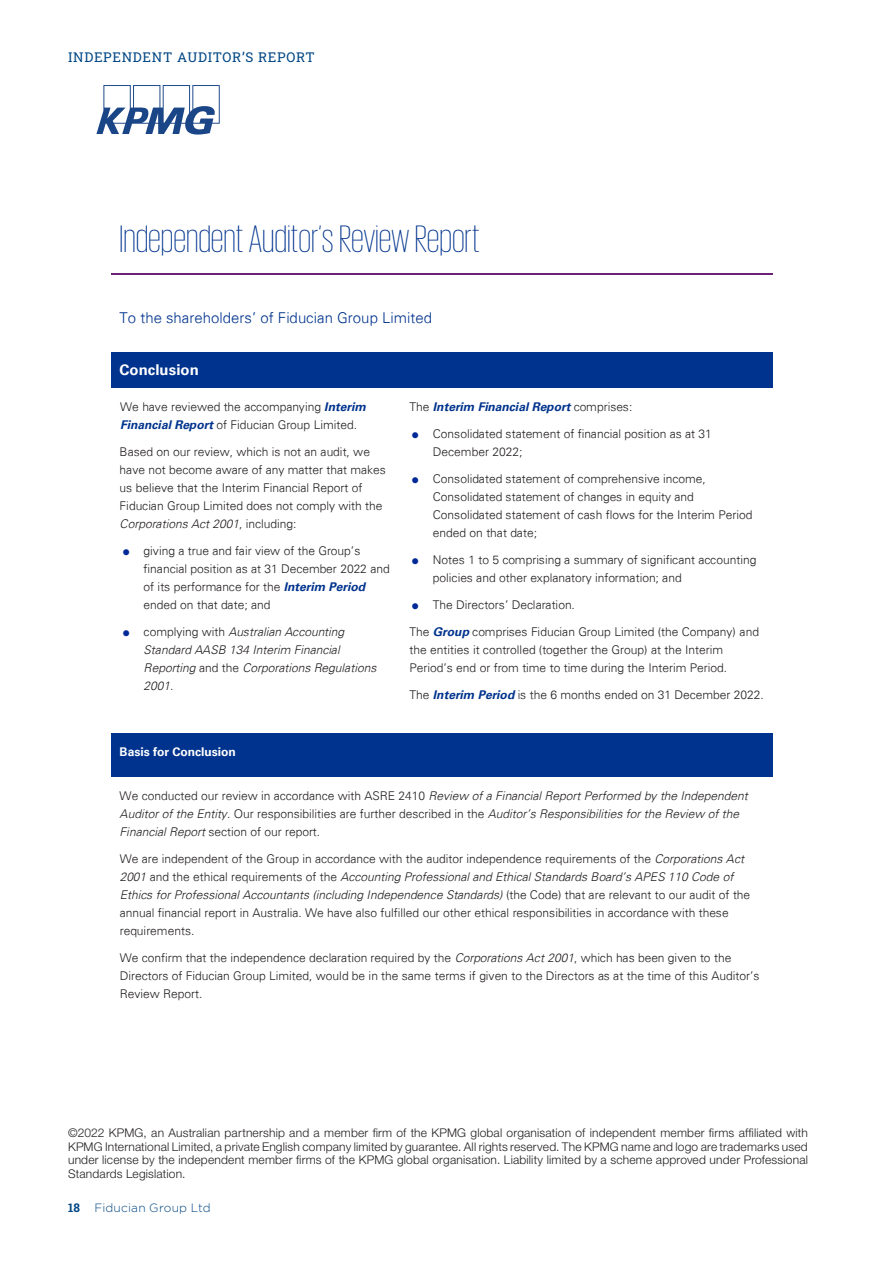
<style>
.page{position:relative;width:893px;height:1263px;background:#fff}
.page>*{position:absolute;margin:0;border:0;box-sizing:border-box;transform-origin:0 0}
.t1{font:200 39px "KPMG";color:#00338d}
.t2{font:300 15px "Univers 45";letter-spacing:.005em;color:#00338d}
.t3{font:700 15px "Univers 65";letter-spacing:.005em;color:#fff}
.t4{font:13.5px "Roboto Slab";letter-spacing:.05em;color:#004684}
.t5{font:300 13.5px "Univers 45";color:#231f20}
.t6{font:300 12px/18px "Univers 45";letter-spacing:-.005em;color:#231f20}
.Foot_Note{font:300 12px/13.5px "Helvetica Neue LT Pro";letter-spacing:.015em;color:#231f20;text-align:justify}
.t7{font:italic 300 12px/18px "Univers 45";letter-spacing:-.005em;color:#231f20}
.t8{font:300 12px "Univers 45";letter-spacing:-.005em;color:#474849}
.t9{font:italic 700 12px "Univers 65";color:#00338d}
.t10{font:300 12px "Gotham";letter-spacing:.01em;color:#004684}
.t11{font:700 12px "Univers 65";color:#fff}
.s1{font-family:"Univers 65";font-weight:700;font-style:italic;color:#00338d}
.s2{font-style:italic}
.s3{color:#002997}
.s4{font-style:normal}
.s5{font-family:"Univers 45";font-weight:300;font-style:normal;color:#231f20}
.s6{font-family:"Roboto Slab";font-weight:400}
</style>
<div class="page">
<svg style="left:96px;top:85px;width:124px;height:50px"></svg>
<hr style="left:111px;top:273px;width:662px;height:2px;background:#6d2077">
<div style="left:120px;top:361px;width:644px;height:18px;background:#00338d"></div>
<div style="left:111px;top:353px;width:662px;height:8px;background:#00338d"></div>
<div style="left:111px;top:379px;width:662px;height:9px;background:#00338d"></div>
<div style="left:120px;top:741px;width:644px;height:27px;background:#00338d"></div>
<div style="left:111px;top:733px;width:289px;height:8px;background:#00338d"></div>
<div style="left:400px;top:733px;width:373px;height:8px;background:#00338d"></div>
<div style="left:111px;top:768px;width:662px;height:9px;background:#00338d"></div>
<p class="t4" style="left:68px;top:48px;width:248px">INDEPENDENT AUDITOR’S REPORT</p>
<p class="t1" style="left:120px;top:220px;width:362px">Independent Auditor’s Review Report</p>
<p class="t2" style="left:120px;top:309px;width:314px">To the shareholders’ of Fiducian Group Limited</p>
<p class="t3" style="left:120px;top:361px;width:81px">Conclusion</p>
<p class="t6" style="left:120px;top:398px;width:247px">We have reviewed the accompanying <span class="s1">Interim<br>Financial Report</span> of Fiducian Group Limited.</p>
<p class="t6" style="left:120px;top:443px;width:268px">Based on our review, which is not an audit, we have not become aware of any matter that makes us believe that the Interim Financial Report of Fiducian Group Limited does not comply with the <span class="s2">Corporations Act 2001</span>, including:</p>
<p class="t6" style="left:144px;top:542px;width:248px;text-indent:-21px"><span class="s3">•</span> giving a true and fair view of the Group’s financial position as at 31 December 2022 and of its performance for the <span class="s1">Interim Period </span>ended on that date; and</p>
<p class="t7" style="left:144px;top:623px;width:234px;text-indent:-21px"><span class="s3">•</span> <span class="s4">complying with</span> Australian Accounting<br>Standard AASB 134 Interim Financial<br>Reporting <span class="s4">and the</span> Corporations Regulations<br>2001<span class="s4">.</span></p>
<p class="t9" style="left:409px;top:400px;width:224px"><span class="s5">The</span> Interim Financial Report <span class="s5">comprises:</span></p>
<p class="t6" style="left:433px;top:425px;width:281px;text-indent:-21px"><span class="s3">•</span> Consolidated statement of financial position as at 31<br>December 2022;</p>
<p class="t6" style="left:433px;top:470px;width:321px;text-indent:-21px"><span class="s3">•</span> Consolidated statement of comprehensive income, Consolidated statement of changes in equity and Consolidated statement of cash flows for the Interim Period ended on that date;</p>
<p class="t6" style="left:433px;top:551px;width:325px;text-indent:-21px"><span class="s3">•</span> Notes 1 to 5 comprising a summary of significant accounting policies and other explanatory information; and</p>
<p class="t6" style="left:412px;top:596px;width:165px"><span class="s3">•</span> The Directors’ Declaration.</p>
<p class="t6" style="left:409px;top:623px;width:351px">The <span class="s1">Group</span> comprises Fiducian Group Limited (the Company) and the entities it controlled (together the Group) at the Interim<br>Period’s end or from time to time during the Interim Period.</p>
<p class="t6" style="left:409px;top:686px;width:356px">The <span class="s1">Interim Period</span> is the 6 months ended on 31 December 2022.</p>
<p class="t11" style="left:120px;top:745px;width:118px">Basis for Conclusion</p>
<p class="t7" style="left:120px;top:787px;width:630px"><span class="s4">We conducted our review in accordance with ASRE 2410</span> Review of a Financial Report Performed by the Independent<br>Auditor of the Entity<span class="s4">. Our responsibilities are further described in the</span> Auditor’s Responsibilities for the Review of the<br>Financial Report <span class="s4">section of our report.</span></p>
<p class="t6" style="left:120px;top:850px;width:632px">We are independent of the Group in accordance with the auditor independence requirements of the <span class="s2">Corporations Act 2001</span> and the ethical requirements of the <span class="s2">Accounting Professional and Ethical Standards Board’s APES 110 Code of Ethics for Professional Accountants (including Independence Standards)</span> (the Code) that are relevant to our audit of the annual financial report in Australia. We have also fulfilled our other ethical responsibilities in accordance with these requirements.</p>
<p class="t6" style="left:120px;top:949px;width:641px">We confirm that the independence declaration required by the <span class="s2">Corporations Act 2001</span>, which has been given to the<br>Directors of Fiducian Group Limited, would be in the same terms if given to the Directors as at the time of this Auditor’s<br>Review Report.</p>
<p class="Foot_Note" style="left:68px;top:1126px;width:741px">©2022 KPMG, an Australian partnership and a member firm of the KPMG global organisation of independent member firms affiliated with KPMG International Limited, a private English company limited by guarantee. All rights reserved. The KPMG name and logo are trademarks used under license by the independent member firms of the KPMG global organisation. Liability limited by a scheme approved under Professional Standards Legisla ion.</p>
<p class="t5" style="left:435px;top:1134px;width:17px">18</p>
<p class="t8" style="left:103px;top:1150px;width:659px">@2022 KPMG, an Australian partnership and a member firm of the KPMG global organisation of independent member firms</p>
<p class="t10" style="left:68px;top:1200px;width:144px"><span class="s6">18</span> Fiducian Group Ltd</p>
</div>
